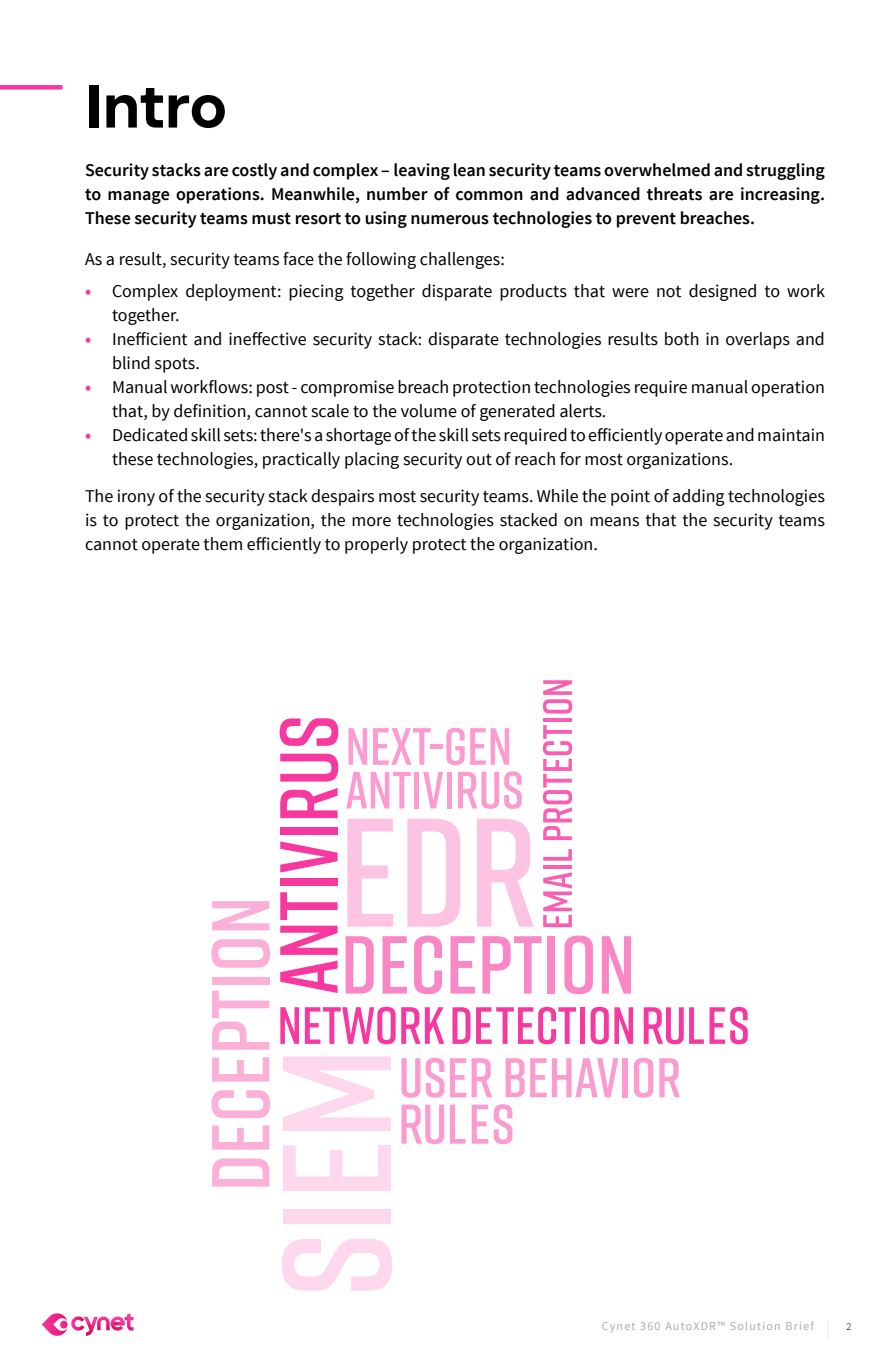
<style>
.page{position:relative;width:893px;height:1361px;background:#fff}
.page>*{position:absolute;margin:0;border:0;box-sizing:border-box;transform-origin:0 0}
.t1{font:700 60px "BR Sonoma";letter-spacing:-.005em;color:#000}
.t2{font:18px/24px "Source Sans Pro";color:#000;text-align:justify}
.t3{font:600 18px/24px "Source Sans Pro";color:#000;text-align:justify}
.t4{font:700 18px "Source Sans Pro";color:#f9379f}
.t5{font:12px "Source Sans Pro";letter-spacing:.1em;color:#a7aaaf}
.t6{font:300 10.5px "Source Sans Pro";color:#000}
</style>
<div class="page">
<div style="left:0;top:85px;width:63px;height:5px;background:#f9379f"></div>
<svg style="left:347px;top:818px;width:46px;height:108px"></svg>
<svg style="left:407px;top:818px;width:53px;height:108px"></svg>
<svg style="left:477px;top:818px;width:57px;height:108px"></svg>
<svg style="left:282px;top:1239px;width:110px;height:51px"></svg>
<div style="left:283px;top:1209px;width:108px;height:14px;background:#fdd7ec"></div>
<svg style="left:283px;top:1145px;width:108px;height:46px"></svg>
<svg style="left:283px;top:1056px;width:108px;height:75px"></svg>
<svg style="left:346px;top:936px;width:28px;height:57px"></svg>
<svg style="left:383px;top:936px;width:24px;height:57px"></svg>
<svg style="left:414px;top:935px;width:28px;height:59px"></svg>
<svg style="left:451px;top:936px;width:24px;height:57px"></svg>
<svg style="left:482px;top:936px;width:60px;height:57px"></svg>
<div style="left:548px;top:936px;width:7px;height:57px;background:#fa87c5"></div>
<svg style="left:564px;top:935px;width:29px;height:59px"></svg>
<svg style="left:602px;top:936px;width:29px;height:57px"></svg>
<svg style="left:401px;top:1058px;width:19px;height:39px"></svg>
<svg style="left:426px;top:1057px;width:18px;height:40px"></svg>
<svg style="left:450px;top:1058px;width:42px;height:39px"></svg>
<svg style="left:506px;top:1058px;width:112px;height:39px"></svg>
<div style="left:622px;top:1058px;width:6px;height:39px;background:#fb9bcf"></div>
<svg style="left:634px;top:1057px;width:19px;height:40px"></svg>
<svg style="left:659px;top:1058px;width:21px;height:39px"></svg>
<svg style="left:401px;top:1104px;width:43px;height:40px"></svg>
<svg style="left:450px;top:1104px;width:16px;height:39px"></svg>
<svg style="left:472px;top:1104px;width:16px;height:39px"></svg>
<svg style="left:494px;top:1104px;width:18px;height:40px"></svg>
<svg style="left:348px;top:728px;width:19px;height:37px"></svg>
<svg style="left:373px;top:728px;width:58px;height:37px"></svg>
<hr style="left:430px;top:744px;width:12px;height:4px;background:#fb9bcf">
<svg style="left:446px;top:728px;width:63px;height:37px"></svg>
<svg style="left:346px;top:772px;width:65px;height:36px"></svg>
<div style="left:414px;top:772px;width:5px;height:36px;background:#fb9bcf"></div>
<svg style="left:423px;top:772px;width:20px;height:36px"></svg>
<div style="left:447px;top:772px;width:5px;height:36px;background:#fb9bcf"></div>
<svg style="left:458px;top:771px;width:64px;height:38px"></svg>
<svg style="left:280px;top:1007px;width:19px;height:37px"></svg>
<svg style="left:305px;top:1007px;width:139px;height:37px"></svg>
<svg style="left:452px;top:1007px;width:18px;height:37px"></svg>
<svg style="left:476px;top:1007px;width:100px;height:37px"></svg>
<div style="left:580px;top:1007px;width:5px;height:37px;background:#f7389f"></div>
<svg style="left:591px;top:1007px;width:42px;height:37px"></svg>
<svg style="left:644px;top:1007px;width:104px;height:37px"></svg>
<svg style="left:280px;top:892px;width:58px;height:101px"></svg>
<div style="left:280px;top:878px;width:58px;height:8px;background:#f7389f"></div>
<svg style="left:280px;top:841px;width:58px;height:31px"></svg>
<div style="left:280px;top:827px;width:58px;height:8px;background:#f7389f"></div>
<svg style="left:280px;top:788px;width:58px;height:30px"></svg>
<svg style="left:280px;top:754px;width:58px;height:27px"></svg>
<svg style="left:280px;top:718px;width:58px;height:28px"></svg>
<svg style="left:212px;top:1158px;width:57px;height:28px"></svg>
<svg style="left:212px;top:1125px;width:57px;height:24px"></svg>
<svg style="left:211px;top:1090px;width:59px;height:28px"></svg>
<svg style="left:212px;top:1057px;width:57px;height:24px"></svg>
<svg style="left:212px;top:990px;width:57px;height:59px"></svg>
<div style="left:212px;top:977px;width:57px;height:7px;background:#fbb0d8"></div>
<svg style="left:211px;top:939px;width:59px;height:28px"></svg>
<svg style="left:212px;top:901px;width:57px;height:29px"></svg>
<svg style="left:543px;top:872px;width:29px;height:55px"></svg>
<hr style="left:543px;top:865px;width:29px;height:4px;background:#f85fb2">
<svg style="left:543px;top:849px;width:29px;height:12px"></svg>
<svg style="left:543px;top:725px;width:29px;height:115px"></svg>
<hr style="left:543px;top:718px;width:29px;height:4px;background:#f85fb2">
<svg style="left:543px;top:680px;width:29px;height:33px"></svg>
<svg style="left:42px;top:1313px;width:91px;height:23px"></svg>
<svg style="left:828px;top:1321px;width:1px;height:17px"></svg>
<p class="t1" style="left:85px;top:69px;width:143px">Intro</p>
<p class="t3" style="left:85px;top:158px;width:741px">Security stacks are costly and complex – leaving lean security teams overwhelmed and struggling to manage operations. Meanwhile, number of common and advanced threats are increasing.<br>These security teams must resort to using numerous technologies to prevent breaches.</p>
<p class="t2" style="left:85px;top:247px;width:421px">As a result, security teams face the following challenges:</p>
<p class="t2" style="left:112px;top:279px;width:714px">Complex deployment: piecing together disparate products that were not designed to work</p>
<p class="t4" style="left:85px;top:280px;width:8px">•</p>
<p class="t4" style="left:85px;top:328px;width:8px">•</p>
<p class="t4" style="left:85px;top:376px;width:8px">•</p>
<p class="t4" style="left:85px;top:424px;width:8px">•</p>
<p class="t2" style="left:112px;top:303px;width:69px">together.</p>
<p class="t2" style="left:112px;top:327px;width:714px">Inefficient and ineffective security stack: disparate technologies results both in overlaps and</p>
<p class="t2" style="left:112px;top:351px;width:89px">blind spots.</p>
<p class="t2" style="left:112px;top:375px;width:714px">Manual workflows: post - compromise breach protection technologies require manual operation</p>
<p class="t2" style="left:112px;top:399px;width:496px">that, by definition, cannot scale to the volume of generated alerts.</p>
<p class="t2" style="left:112px;top:423px;width:714px">Dedicatedskillsets:there as' shortageoftheskillsetsrequiredtoefficientlyoperateandmaintain</p>
<p class="t2" style="left:112px;top:447px;width:623px">these technologies, practically placing security out of reach for most organizations.</p>
<p class="t2" style="left:85px;top:484px;width:741px">The irony of the security stack despairs most security teams. While the point of adding technologies is to protect the organization, the more technologies stacked on means that the security teams cannot operate them efficiently to properly protect the organization.</p>
<p class="t5" style="left:602px;top:1318px;width:214px">Cynet 360 AutoXDR™ Solution Brief</p>
<p class="t6" style="left:846px;top:1320px;width:7px">2</p>
</div>
